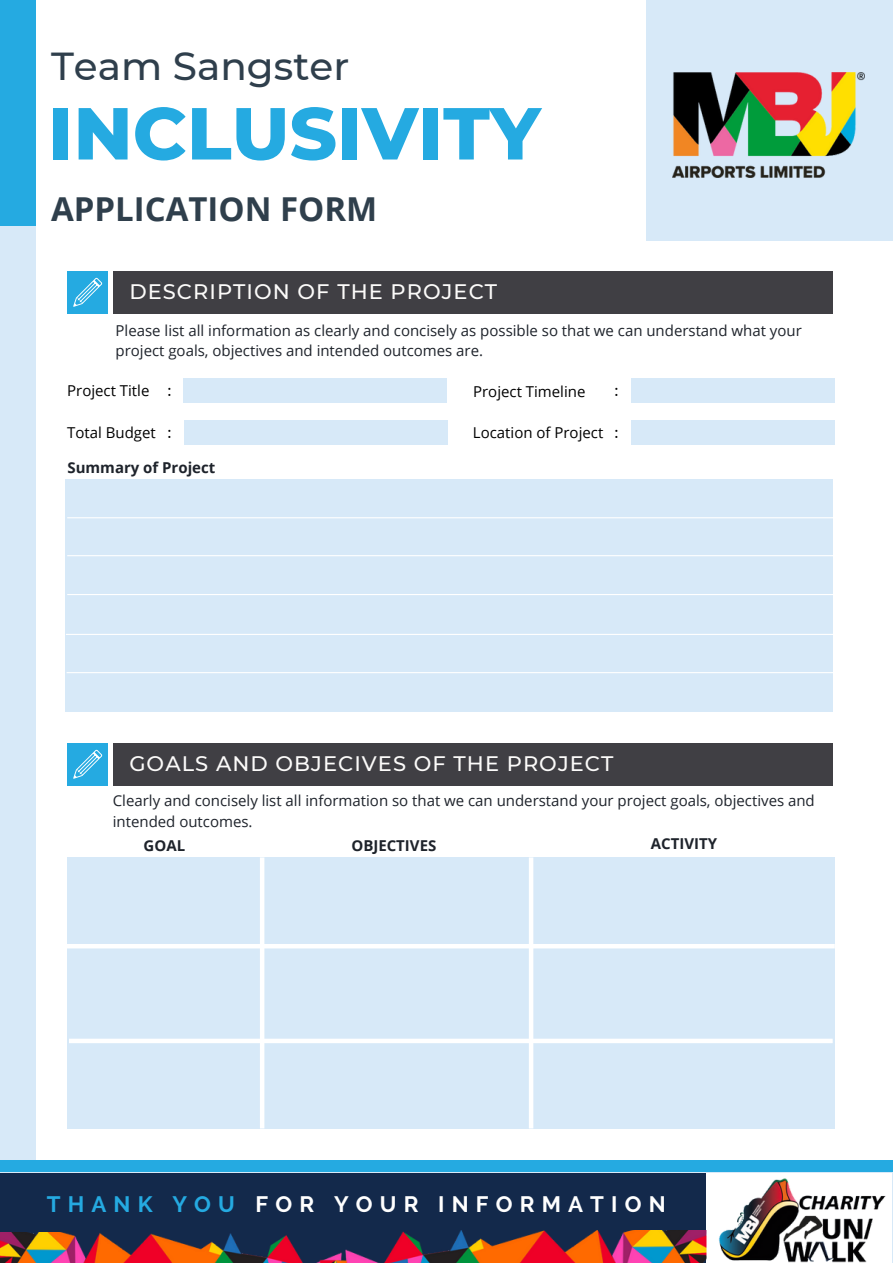
<style>
.page{position:relative;width:893px;height:1264px;background:#fff}
.page>*{position:absolute;margin:0;border:0;box-sizing:border-box;transform-origin:0 0}
.t1{font:800 73.5px "Montserrat";color:#25aae1}
.t2{font:500 39px "Montserrat";color:#2f3f4c}
.t3{font:700 33px "Open Sans";color:#2f3f4c}
.t4{font:700 22.2px "Raleway";letter-spacing:.32em;color:#fff}
.t5{font:500 21px "Montserrat";letter-spacing:.05em;color:#fcfbfa}
.t6{font:15px/20.2px "Open Sans";color:#1e232b}
.t7{font:15px "Open Sans";color:#000}
.t8{font:700 15px "Open Sans";color:#1e232b}
.t9{font:500 15px "Montserrat";color:#000}
.s1{color:#25aae1}
</style>
<div class="page">
<div style="left:645px;top:0;width:247px;height:241px;background:#d7e9f8"></div>
<img style="left:672px;top:73px;width:192px;height:104px">
<div style="left:0;top:0;width:36px;height:263px;background:#25aae1"></div>
<div style="left:0;top:226px;width:36px;height:1036px;background:#d7e9f8"></div>
<div style="left:66px;top:479px;width:766px;height:232px;background:#d7e9f8"></div>
<div style="left:67px;top:271px;width:41px;height:42px;background:#25aae1"></div>
<div style="left:113px;top:271px;width:719px;height:42px;background:#403f44"></div>
<svg style="left:73px;top:278px;width:29px;height:29px"></svg>
<hr style="left:67px;top:517px;width:766px;height:1px;background:#fff">
<hr style="left:67px;top:555px;width:767px;height:1px;background:#fff">
<hr style="left:67px;top:594px;width:766px;height:1px;background:#fff">
<hr style="left:66px;top:634px;width:766px;height:1px;background:#fff">
<div style="left:67px;top:742px;width:41px;height:43px;background:#25aae1"></div>
<div style="left:113px;top:742px;width:719px;height:43px;background:#403f44"></div>
<svg style="left:73px;top:749px;width:29px;height:29px"></svg>
<div style="left:184px;top:378px;width:263px;height:25px;background:#d7e9f8"></div>
<div style="left:184px;top:420px;width:263px;height:24px;background:#d7e9f8"></div>
<div style="left:631px;top:378px;width:203px;height:25px;background:#d7e9f8"></div>
<div style="left:631px;top:420px;width:203px;height:24px;background:#d7e9f8"></div>
<hr style="left:67px;top:672px;width:766px;height:1px;background:#fff">
<div style="left:67px;top:857px;width:767px;height:271px;background:#d7e9f8"></div>
<hr style="left:260px;top:857px;width:4px;height:271px;background:#fff">
<hr style="left:529px;top:857px;width:4px;height:271px;background:#fff">
<hr style="left:67px;top:944px;width:767px;height:4px;background:#fff">
<div style="left:69px;top:1038px;width:763px;height:5px;background:#fff"></div>
<div style="left:0;top:1160px;width:892px;height:11px;background:#25aae1"></div>
<div style="left:0;top:1173px;width:706px;height:89px;background:#13294b"></div>
<img style="left:718px;top:1178px;width:168px;height:84px">
<img style="left:0;top:1232px;width:303px;height:30px">
<img style="left:318px;top:1230px;width:389px;height:32px">
<h2 class="t2" style="left:51px;top:42px;width:300px">Team Sangster</h2>
<h1 class="t1" style="left:49px;top:88px;width:493px">INCLUSIVITY</h1>
<h3 class="t3" style="left:51px;top:186px;width:327px">APPLICATION FORM</h3>
<h3 class="t5" style="left:129px;top:279px;width:369px">DESCRIPTION OF THE PROJECT</h3>
<p class="t6" style="left:116px;top:320px;width:687px">Please list all information as clearly and concisely as possible so that we can understand what your project goals, objectives and intended outcomes are.</p>
<p class="t7" style="left:67px;top:380px;width:84px">Project Title</p>
<p class="t7" style="left:67px;top:422px;width:90px">Total Budget</p>
<p class="t7" style="left:473px;top:381px;width:114px">Project Timeline</p>
<p class="t9" style="left:168px;top:382px;width:5px">:</p>
<p class="t9" style="left:615px;top:382px;width:5px">:</p>
<p class="t9" style="left:615px;top:424px;width:5px">:</p>
<p class="t8" style="left:67px;top:457px;width:149px">Summary of Project</p>
<p class="t9" style="left:168px;top:424px;width:5px">:</p>
<p class="t7" style="left:473px;top:422px;width:132px">Location of Project</p>
<h3 class="t5" style="left:129px;top:751px;width:485px">GOALS AND OBJECIVES OF THE PROJECT</h3>
<p class="t6" style="left:113px;top:790px;width:703px">Clearly and concisely list all information so that we can understand your project goals, objectives and intended outcomes.</p>
<p class="t8" style="left:144px;top:834px;width:43px">GOAL</p>
<p class="t8" style="left:351px;top:834px;width:86px">OBJECTIVES</p>
<p class="t8" style="left:650px;top:832px;width:68px">ACTIVITY</p>
<h3 class="t4" style="left:47px;top:1190px;width:620px"><span class="s1">THANK YOU</span> FOR YOUR INFORMATION</h3>
</div>
